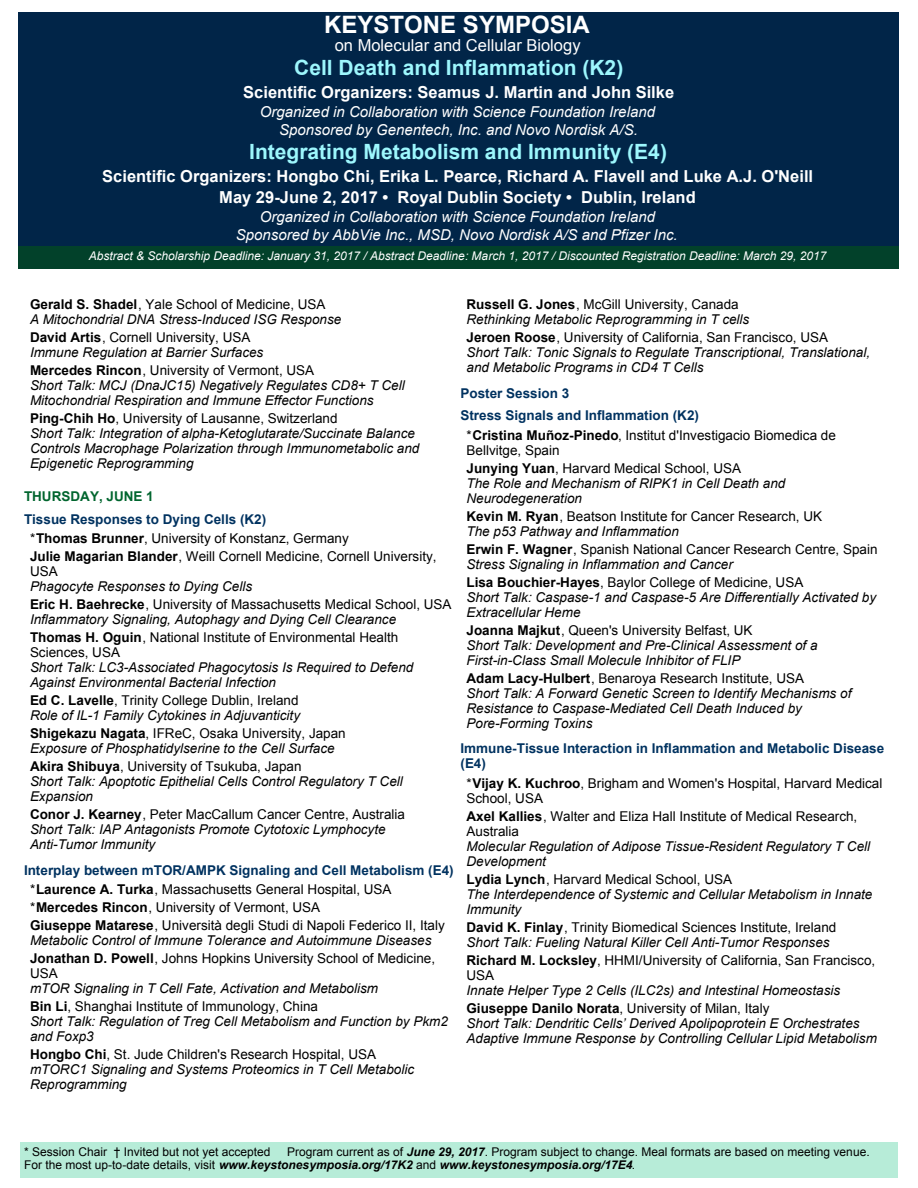
<style>
.page{position:relative;width:918px;height:1188px;background:#fff}
.page>*{position:absolute;margin:0;border:0;box-sizing:border-box;transform-origin:0 0}
.t1{font:700 24px "Arial";color:#fff}
.t2{font:700 21px "Arial";color:#9df7fd}
.t3{font:700 16.5px/21px "Arial";color:#fff;text-align:center}
.t4{font:16.5px "Arial";color:#fff}
.t5{font:italic 15px/18px "Arial";color:#fff;text-align:center}
.t6{font:italic 13.5px/15px "Arial";color:#000}
.t7{font:13.5px/15px "Arial";color:#000}
.t8{font:700 13.5px/19.5px "Arial";color:#003260}
.t9{font:700 13.5px "Arial";color:#00652e}
.t10{font:12px/13.5px "Arial";color:#000}
.t11{font:italic 12px "Arial";color:#fff}
.s1{font-weight:700;font-style:normal}
.s2{font-style:normal}
.s3{font-weight:400;color:#000}
.s4{color:#000}
.s5{font-weight:700}
.s6{font-style:italic}
.s7{font-weight:700;font-style:italic}
</style>
<div class="page">
<div style="left:20px;top:1142px;width:877px;height:36px;background:#b7ecd8"></div>
<div style="left:18px;top:12px;width:881px;height:234px;background:#012548"></div>
<div style="left:18px;top:246px;width:881px;height:22px;background:#02412a"></div>
<h1 class="t1" style="left:324px;top:16px;width:267px">KEYSTONE SYMPOSIA</h1>
<p class="t4" style="left:335px;top:39px;width:247px">on Molecular and Cellular Biology</p>
<h2 class="t2" style="left:294px;top:60px;width:331px">Cell Death and Inflammation (K2)</h2>
<p class="t3" style="left:243px;top:83px;width:432px">Scientific Organizers: Seamus J. Martin and John Silke</p>
<p class="t5" style="left:260px;top:104px;width:397px">Organized in Collaboration with Science Foundation Ireland<br>Sponsored by Genentech, Inc. and Novo Nordisk A/S.</p>
<h2 class="t2" style="left:249px;top:144px;width:419px">Integrating Metabolism and Immunity (E4)</h2>
<p class="t3" style="left:102px;top:167px;width:712px">Scientific Organizers: Hongbo Chi, Erika L. Pearce, Richard A. Flavell and Luke A.J. O'Neill<br>May 29-June 2, 2017 • Royal Dublin Society • Dublin, Ireland</p>
<p class="t5" style="left:236px;top:209px;width:443px">Organized in Collaboration with Science Foundation Ireland<br>Sponsored by AbbVie Inc., MSD, Novo Nordisk A/S and Pfizer Inc.</p>
<p class="t11" style="left:89px;top:251px;width:739px">Abstract &amp; Scholarship Deadline: January 31, 2017 / Abstract Deadline: March 1, 2017 / Discounted Registration Deadline: March 29, 2017</p>
<p class="t6" style="left:30px;top:298px;width:313px"><span class="s1">Gerald S. Shadel</span><span class="s2">, Yale School of Medicine, USA<br></span>A Mitochondrial DNA Stress-Induced ISG Response</p>
<p class="t6" style="left:30px;top:331px;width:235px"><span class="s1">David Artis</span><span class="s2">, Cornell University, USA<br></span>Immune Regulation at Barrier Surfaces</p>
<p class="t6" style="left:30px;top:364px;width:376px"><span class="s1">Mercedes Rincon</span><span class="s2">, University of Vermont, USA<br></span>Short Talk: MCJ (DnaJC15) Negatively Regulates CD8+ T Cell<br>Mitochondrial Respiration and Immune Effector Functions</p>
<p class="t6" style="left:30px;top:412px;width:391px"><span class="s1">Ping-Chih Ho</span><span class="s2">, University of Lausanne, Switzerland<br></span>Short Talk: Integration of alpha-Ketoglutarate/Succinate Balance Controls Macrophage Polarization through Immunometabolic and Epigenetic Reprogramming</p>
<p class="t9" style="left:24px;top:491px;width:131px">THURSDAY, JUNE 1</p>
<p class="t8" style="left:30px;top:510px;width:320px;text-indent:-6px">Tissue Responses to Dying Cells (K2)<br><span class="s3">*</span><span class="s4">Thomas Brunner</span><span class="s3">, University of Konstanz, Germany</span></p>
<p class="t7" style="left:30px;top:550px;width:408px"><span class="s5">Julie Magarian Blander</span>, Weill Cornell Medicine, Cornell University,<br>USA</p>
<p class="t7" style="left:30px;top:579px;width:423px;line-height:18px"><span class="s6">Phagocyte Responses to Dying Cells<br></span><span class="s5">Eric H. Baehrecke</span>, University of Massachusetts Medical School, USA</p>
<p class="t6" style="left:30px;top:611px;width:370px;line-height:18px">Inflammatory Signaling, Autophagy and Dying Cell Clearance<br><span class="s1">Thomas H. Oguin</span><span class="s2">, National Institute of Environmental Health</span></p>
<p class="t7" style="left:30px;top:646px;width:92px">Sciences, USA</p>
<p class="t6" style="left:30px;top:661px;width:385px">Short Talk: LC3-Associated Phagocytosis Is Required to Defend<br>Against Environmental Bacterial Infection</p>
<p class="t6" style="left:30px;top:694px;width:272px"><span class="s1">Ed C. Lavelle</span><span class="s2">, Trinity College Dublin, Ireland<br></span>Role of IL-1 Family Cytokines in Adjuvanticity</p>
<p class="t6" style="left:30px;top:727px;width:317px"><span class="s1">Shigekazu Nagata</span><span class="s2">, IFReC, Osaka University, Japan<br></span>Exposure of Phosphatidylserine to the Cell Surface</p>
<p class="t6" style="left:30px;top:760px;width:374px"><span class="s1">Akira Shibuya</span><span class="s2">, University of Tsukuba, Japan<br></span>Short Talk: Apoptotic Epithelial Cells Control Regulatory T Cell<br>Expansion</p>
<p class="t6" style="left:30px;top:808px;width:377px"><span class="s1">Conor J. Kearney</span><span class="s2">, Peter MacCallum Cancer Centre, Australia<br></span>Short Talk: IAP Antagonists Promote Cytotoxic Lymphocyte<br>Anti-Tumor Immunity</p>
<p class="t8" style="left:30px;top:861px;width:425px;text-indent:-6px">Interplay between mTOR/AMPK Signaling and Cell Metabolism (E4) <span class="s3">*</span><span class="s4">Laurence A. Turka</span><span class="s3">, Massachusetts General Hospital, USA</span></p>
<p class="t7" style="left:30px;top:900px;width:416px;line-height:18px">*<span class="s5">Mercedes Rincon</span>, University of Vermont, USA<br><span class="s5">Giuseppe Matarese</span>, Università degli Studi di Napoli Federico II, Italy</p>
<p class="t6" style="left:30px;top:932px;width:407px;line-height:18px">Metabolic Control of Immune Tolerance and Autoimmune Diseases<br><span class="s1">Jonathan D. Powell</span><span class="s2">, Johns Hopkins University School of Medicine,</span></p>
<p class="t7" style="left:30px;top:967px;width:29px">USA</p>
<p class="t6" style="left:30px;top:980px;width:350px;line-height:18px">mTOR Signaling in T Cell Fate, Activation and Metabolism<br><span class="s1">Bin Li</span><span class="s2">, Shanghai Institute of Immunology, China</span></p>
<p class="t6" style="left:30px;top:1015px;width:419px">Short Talk: Regulation of Treg Cell Metabolism and Function by Pkm2 and Foxp3</p>
<p class="t6" style="left:30px;top:1048px;width:386px"><span class="s1">Hongbo Chi</span><span class="s2">, St. Jude Children's Research Hospital, USA </span>mTORC1 Signaling and Systems Proteomics in T Cell Metabolic<br>Reprogramming</p>
<p class="t6" style="left:466px;top:298px;width:284px"><span class="s1">Russell G. Jones</span><span class="s2">, McGill University, Canada<br></span>Rethinking Metabolic Reprogramming in T cells</p>
<p class="t6" style="left:466px;top:331px;width:405px"><span class="s1">Jeroen Roose</span><span class="s2">, University of California, San Francisco, USA<br></span>Short Talk: Tonic Signals to Regulate Transcriptional, Translational, and Metabolic Programs in CD4 T Cells</p>
<p class="t8" style="left:460px;top:383px;width:240px;line-height:22.5px">Poster Session 3<br>Stress Signals and Inflammation (K2)</p>
<p class="t7" style="left:466px;top:429px;width:371px">*<span class="s5">Cristina Muñoz-Pinedo</span>, Institut d'Investigacio Biomedica de<br>Bellvitge, Spain</p>
<p class="t6" style="left:466px;top:461px;width:320px"><span class="s1">Junying Yuan</span><span class="s2">, Harvard Medical School, USA<br></span>The Role and Mechanism of RIPK1 in Cell Death and<br>Neurodegeneration</p>
<p class="t7" style="left:466px;top:510px;width:357px"><span class="s5">Kevin M. Ryan</span>, Beatson Institute for Cancer Research, UK<br><span class="s6">The p53 Pathway and Inflammation</span></p>
<p class="t7" style="left:466px;top:543px;width:413px"><span class="s5">Erwin F. Wagner</span>, Spanish National Cancer Research Centre, Spain<br><span class="s6">Stress Signaling in Inflammation and Cancer</span></p>
<p class="t6" style="left:466px;top:575px;width:411px"><span class="s1">Lisa Bouchier-Hayes</span><span class="s2">, Baylor College of Medicine, USA<br></span>Short Talk: Caspase-1 and Caspase-5 Are Differentially Activated by<br>Extracellular Heme</p>
<p class="t6" style="left:466px;top:623px;width:353px"><span class="s1">Joanna Majkut</span><span class="s2">, Queen's University Belfast, UK<br></span>Short Talk: Development and Pre-Clinical Assessment of a<br>First-in-Class Small Molecule Inhibitor of FLIP</p>
<p class="t6" style="left:466px;top:671px;width:386px"><span class="s1">Adam Lacy-Hulbert</span><span class="s2">, Benaroya Research Institute, USA<br></span>Short Talk: A Forward Genetic Screen to Identify Mechanisms of Resistance to Caspase-Mediated Cell Death Induced by Pore-Forming Toxins</p>
<p class="t8" style="left:460px;top:742px;width:425px;line-height:15px">Immune-Tissue Interaction in Inflammation and Metabolic Disease (E4)</p>
<p class="t7" style="left:466px;top:777px;width:417px">*<span class="s5">Vijay K. Kuchroo</span>, Brigham and Women's Hospital, Harvard Medical<br>School, USA</p>
<p class="t7" style="left:466px;top:810px;width:392px"><span class="s5">Axel Kallies</span>, Walter and Eliza Hall Institute of Medical Research,<br>Australia</p>
<p class="t6" style="left:466px;top:839px;width:405px">Molecular Regulation of Adipose Tissue-Resident Regulatory T Cell<br>Development</p>
<p class="t6" style="left:466px;top:872px;width:407px"><span class="s1">Lydia Lynch</span><span class="s2">, Harvard Medical School, USA<br></span>The Interdependence of Systemic and Cellular Metabolism in Innate<br>Immunity</p>
<p class="t6" style="left:466px;top:920px;width:371px"><span class="s1">David K. Finlay</span><span class="s2">, Trinity Biomedical Sciences Institute, Ireland<br></span>Short Talk: Fueling Natural Killer Cell Anti-Tumor Responses</p>
<p class="t7" style="left:466px;top:954px;width:410px"><span class="s5">Richard M. Locksley</span>, HHMI/University of California, San Francisco,<br>USA</p>
<p class="t6" style="left:466px;top:982px;width:375px;line-height:18px">Innate Helper Type 2 Cells (ILC2s) and Intestinal Homeostasis<br><span class="s1">Giuseppe Danilo Norata</span><span class="s2">, University of Milan, Italy</span></p>
<p class="t6" style="left:466px;top:1016px;width:412px">Short Talk: Dendritic Cells’ Derived Apolipoprotein E Orchestrates<br>Adaptive Immune Response by Controlling Cellular Lipid Metabolism</p>
<p class="t10" style="left:24px;top:1146px;width:248px">* Session Chair † Invited but not yet accepted</p>
<p class="t10" style="left:24px;top:1146px;width:847px;text-indent:263px">Program current as of <span class="s7">June 29, 2017</span>. Program subject to change. Meal formats are based on meeting venue.<br>For the most up-to-date details, visit <span class="s7">www.keystonesymposia.org/17K2</span> and <span class="s7">www.keystonesymposia.org/17E4</span>.</p>
</div>
